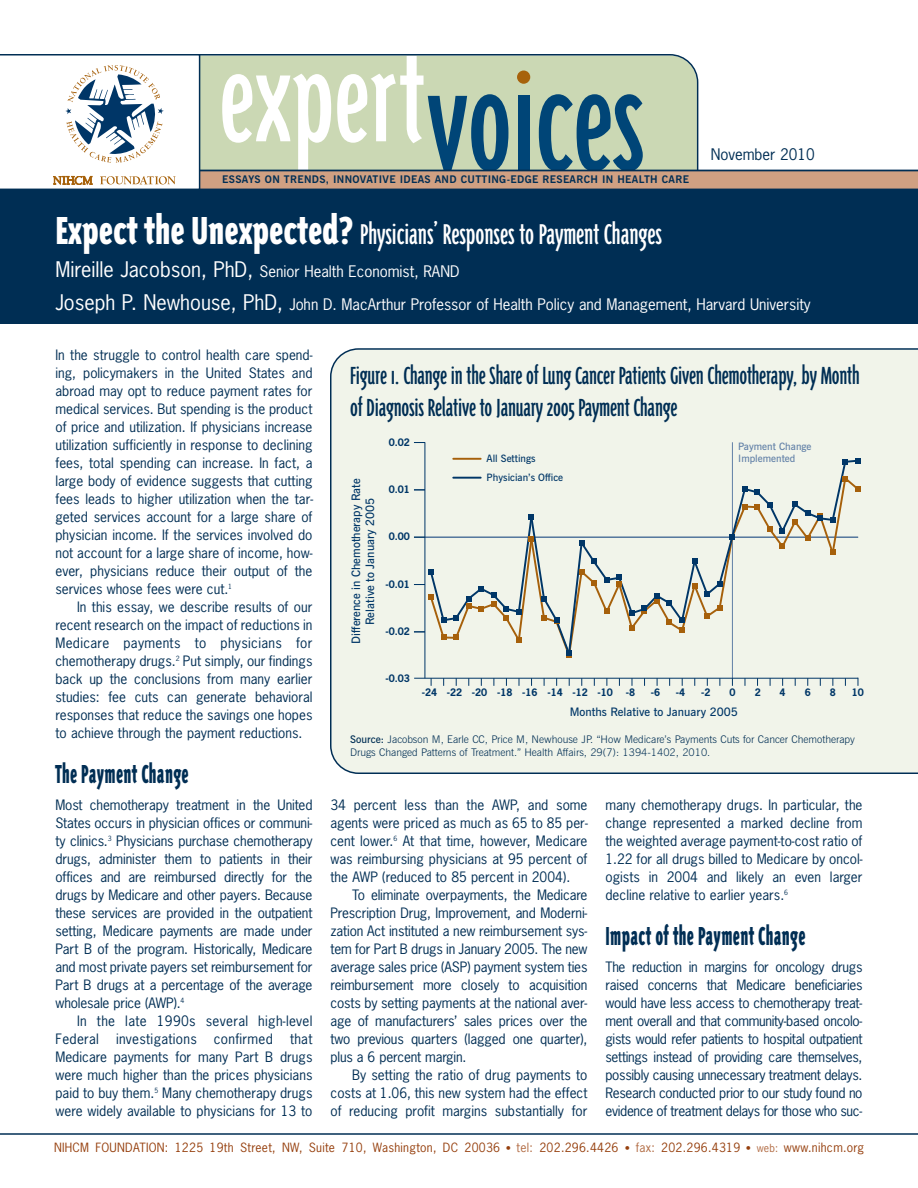
<style>
.page{position:relative;width:918px;height:1188px;background:#fff}
.page>*{position:absolute;margin:0;border:0;box-sizing:border-box;transform-origin:0 0}
.t1{font:33px "Triplex Cond";color:#fff}
.t2{font:900 30px "Triplex Cond";letter-spacing:.015em;color:#002e54;scale:.75 1}
.t3{font:28.5px/31.5px "Triplex Cond";letter-spacing:-.005em;color:#002e54}
.t4{font:15px "News Gothic";color:#fff}
.t5{font:15px "News Gothic";color:#002e54}
.t6{font:13.5px/18px "News Gothic";color:#002e54;text-align:justify}
.t7{font:13.5px/18px "News Gothic";letter-spacing:.02em;color:#002e54}
.t8{font:12px "News Gothic";letter-spacing:.025em;color:#96400e}
.t9{font:600 11.7px/14px "News Gothic BT";color:#003667;text-align:center}
.t10{font:300 10.5px/12.6px "News Gothic BT";color:#002e54}
.t11{font:700 10.5px "News Gothic BT";letter-spacing:.03em;color:#002e54}
.t12{font:600 10.2px "News Gothic BT";color:#003667}
.t13{font:600 10.2px "News Gothic BT";color:#6180a7}
.t14{font:700 9.75px "News Gothic";color:#003667}
.s1{font-weight:900;font-size:45px}
.s2{font-size:20.25px}
.s3{font-weight:600}
.s4{font-size:10.5px}
.s5{color:#b26c44}
.s6{font-size:10.5px;color:#b26c44}
</style>
<div class="page">
<div style="left:0;top:190px;width:918px;height:134px;background:#002e54"></div>
<hr style="left:0;top:1133px;width:918px;height:2px;background:#002e54">
<svg style="left:0;top:54px;width:918px;height:136px"></svg>
<div style="left:330px;top:348px;width:588px;height:426px;background:#f1f4ea"></div>
<hr style="left:732px;top:442px;width:1px;height:236px;background:#6180a7">
<hr style="left:414px;top:678px;width:444px;height:1px;background:#003667">
<hr style="left:424px;top:442px;width:1px;height:236px;background:#003667">
<svg style="left:414px;top:458px;width:447px;height:200px"></svg>
<hr style="left:453px;top:458px;width:28px;height:2px;background:#a6600b">
<hr style="left:453px;top:477px;width:28px;height:2px;background:#003667">
<p class="t11" style="left:222px;top:176px;width:468px">ESSAYS ON TRENDS, INNOVATIVE IDEAS AND CUTTING-EDGE RESEARCH IN HEALTH CARE</p>
<p class="t5" style="left:711px;top:146px;width:106px">November 2010</p>
<h1 class="t1" style="left:56px;top:214px;width:608px"><span class="s1">Expect theUnexpected?</span> Physicians’ Responses to Payment Changes</h1>
<p class="t4" style="left:56px;top:263px;width:405px"><span class="s2">Mireille Jacobson, PhD,</span> Senior Health Economist, RAND</p>
<p class="t4" style="left:56px;top:296px;width:757px"><span class="s2">Joseph P. Newhouse, PhD,</span> John D. MacArthur Professor of Health Policy and Management, Harvard University</p>
<p class="t6" style="left:55px;top:346px;width:259px">In the struggle to control health care spend&shy;ing, policymakers in the United States and abroad may opt to reduce payment rates for medical services. But spending is the product of price and utilization. If physicians increase utilization sufficiently in response to declining fees, total spending can increase. In fact, a large body of evidence suggests that cutting fees leads to higher utilization when the tar&shy;geted services account for a large share of physician income. If the services involved do not account for a large share of income, how&shy;ever, physicians reduce their output of the services whose fees were cut.<sup>1</sup></p>
<p class="t6" style="left:55px;top:598px;width:259px;text-indent:22px">In this essay, we describe results of our recent research on the impact of reductions in Medicare payments to physicians for chemotherapy drugs.<sup>2</sup> Put simply, our findings back up the conclusions from many earlier studies: fee cuts can generate behavioral responses that reduce the savings one hopes to achieve through the payment reductions.</p>
<h2 class="t2" style="left:56px;top:755px;width:179px">The Payment Change</h2>
<p class="t6" style="left:56px;top:796px;width:259px">Most chemotherapy treatment in the United States occurs in physician offices or communi&shy;ty clinics.<sup>3</sup> Physicians purchase chemotherapy drugs, administer them to patients in their offices and are reimbursed directly for the drugs by Medicare and other payers. Because these services are provided in the outpatient setting, Medicare payments are made under Part B of the program. Historically, Medicare and most private payers set reimbursement for Part B drugs at a percentage of the average wholesale price (AWP).<sup>4</sup></p>
<p class="t7" style="left:55px;top:1012px;width:259px;text-indent:22px">In the late 1990s several high-level<br>Federal</p>
<p class="t7" style="left:116px;top:1030px;width:82px">investigations</p>
<p class="t7" style="left:214px;top:1030px;width:61px">confirmed</p>
<p class="t6" style="left:55px;top:1030px;width:259px;text-indent:235px">that Medicare payments for many Part B drugs were much higher than the prices physicians paid to buy them.<sup>5</sup> Many chemotherapy drugs were widely available to physicians for 13 to</p>
<h3 class="t3" style="left:350px;top:359px;width:511px">Figure 1. Change inthe Shareof LungCancer PatientsGivenChemotherapy,by Month ofDiagnosis Relative toJanuary 2005 Payment Change</h3>
<p class="t14" style="left:389px;top:437px;width:23px">0.02</p>
<p class="t9" style="left:350px;top:644px;width:167px;rotate:-90deg">Difference in Chemotherapy Rate<br>Relative to January 2005</p>
<p class="t14" style="left:389px;top:484px;width:23px">0.01</p>
<p class="t14" style="left:389px;top:531px;width:23px">0.00</p>
<p class="t14" style="left:385px;top:579px;width:26px">-0.01</p>
<p class="t14" style="left:385px;top:626px;width:26px">-0.02</p>
<p class="t13" style="left:738px;top:442px;width:75px">Payment Change</p>
<p class="t12" style="left:487px;top:455px;width:51px">All Settings</p>
<p class="t13" style="left:738px;top:454px;width:59px">Implemented</p>
<p class="t12" style="left:487px;top:474px;width:78px">Physician’s Office</p>
<p class="t14" style="left:385px;top:673px;width:26px">-0.03</p>
<p class="t14" style="left:422px;top:686px;width:193px">-24 -22 -20 -18 -16 -14 -12 -10</p>
<p class="t14" style="left:626px;top:686px;width:11px">-8</p>
<p class="t14" style="left:651px;top:686px;width:11px">-6</p>
<p class="t14" style="left:676px;top:686px;width:11px">-4</p>
<p class="t14" style="left:701px;top:686px;width:11px">-2</p>
<p class="t14" style="left:730px;top:686px;width:8px">0</p>
<p class="t14" style="left:755px;top:686px;width:8px">2</p>
<p class="t14" style="left:780px;top:686px;width:8px">4</p>
<p class="t14" style="left:805px;top:686px;width:8px">6</p>
<p class="t14" style="left:830px;top:686px;width:8px">8</p>
<p class="t14" style="left:852px;top:686px;width:14px">10</p>
<p class="t9" style="left:570px;top:706px;width:170px">Months Relative to January 2005</p>
<p class="t10" style="left:350px;top:734px;width:506px"><span class="s3">Source:</span> Jacobson M, Earle CC, Price M, Newhouse JP. “How Medicare’s Payments Cuts for Cancer Chemotherapy<br>Drugs Changed Patterns of Treatment.” Health Affairs, 29(7): 1394-1402, 2010.</p>
<p class="t6" style="left:330px;top:796px;width:259px">34 percent less than the AWP, and some agents were priced as much as 65 to 85 per&shy;cent lower.<sup>6</sup> At that time, however, Medicare was reimbursing physicians at 95 percent of the AWP (reduced to 85 percent in 2004).</p>
<p class="t6" style="left:331px;top:886px;width:259px;text-indent:22px">To eliminate overpayments, the Medicare Prescription Drug, Improvement, and Moderni&shy;zation Act instituted a new reimbursement sys&shy;tem for Part B drugs in January 2005. The new average sales price (ASP) payment system ties reimbursement more closely to acquisition costs by setting payments at the national aver&shy;age of manufacturers’ sales prices over the two previous quarters (lagged one quarter), plus a 6 percent margin.</p>
<p class="t6" style="left:331px;top:1066px;width:259px;text-indent:22px">By setting the ratio of drug payments to costs at 1.06, this new system had the effect of reducing profit margins substantially for</p>
<p class="t6" style="left:606px;top:796px;width:259px">many chemotherapy drugs. In particular, the change represented a marked decline from the weighted average payment-to-cost ratio of 1.22 for all drugs billed to Medicare by oncol&shy;ogists in 2004 and likely an even larger decline relative to earlier years.<sup>6</sup></p>
<h2 class="t2" style="left:605px;top:917px;width:268px">Impact of the Payment Change</h2>
<p class="t6" style="left:605px;top:958px;width:259px">The reduction in margins for oncology drugs raised concerns that Medicare beneficiaries would have less access to chemotherapy treat&shy;ment overall and that community-based oncolo&shy;gists would refer patients to hospital outpatient settings instead of providing care themselves, possibly causing unnecessary treatment delays.<br>Research conducted prior to our study found no evidence of treatment delays for those who suc-</p>
<p class="t8" style="left:54px;top:1141px;width:812px">NIHCM FOUNDATION: 1225 19th Street, NW, Suite 710, Washington, DC 20036 <span class="s4">•</span> <span class="s5">tel:</span> 202.296.4426 <span class="s4">•</span> <span class="s5">fax:</span> 202.296.4319 <span class="s4">•</span> <span class="s6">web:</span> www.nihcm.org</p>
</div>
